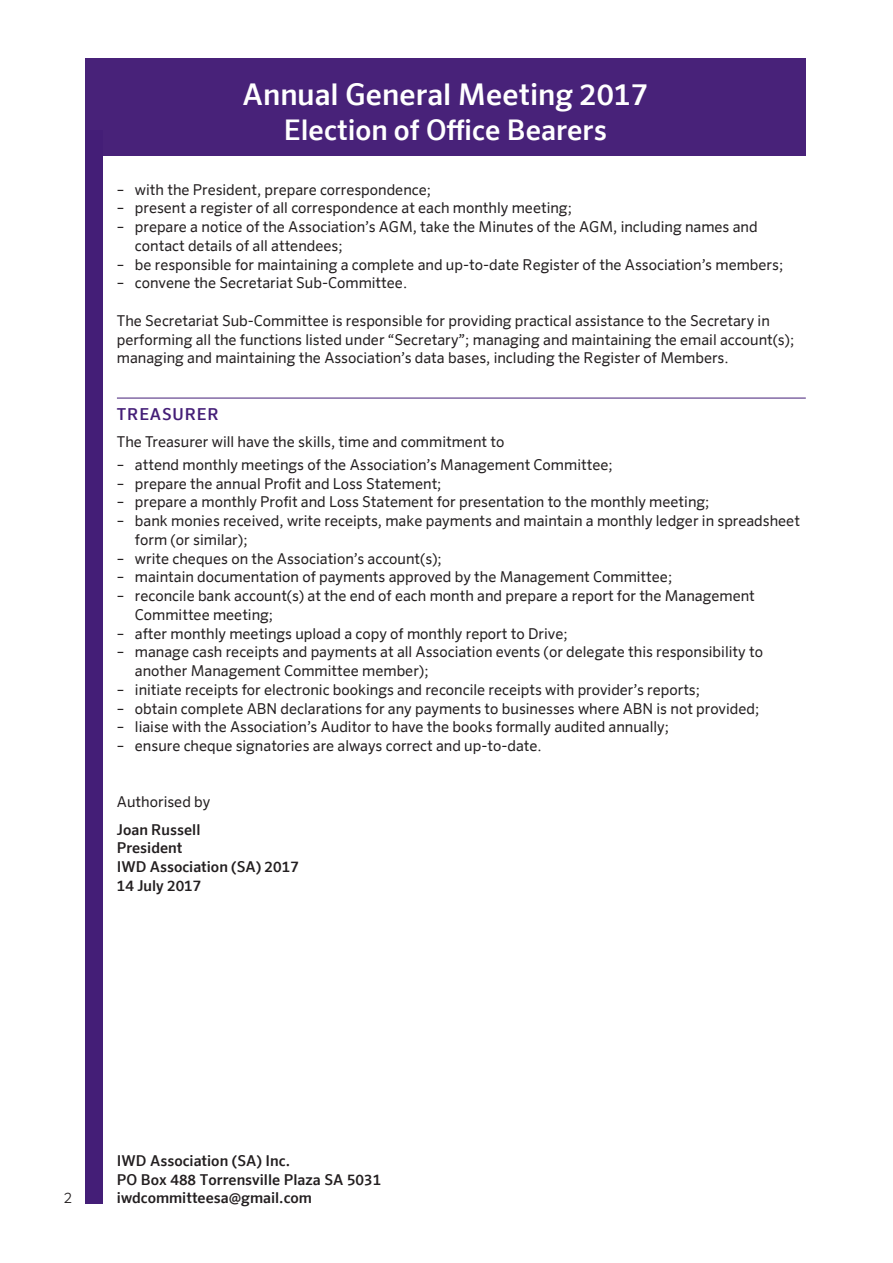
<style>
.page{position:relative;width:893px;height:1263px;background:#fff}
.page>*{position:absolute;margin:0;border:0;box-sizing:border-box;transform-origin:0 0}
.t1{font:500 30px "Sero Offc";color:#fff}
.t2{font:500 28.5px "Sero Offc";color:#fff}
.t3{font:500 16.5px "Sero Offc";letter-spacing:.05em;color:#441e77}
.t4{font:15px/18.8px "Sero Offc";color:#231f20}
.t5{font:500 15px/18.8px "Sero Offc";color:#231f20}
.t6{font:300 15px "Sero Offc";color:#231f20}
</style>
<div class="page">
<div style="left:85px;top:58px;width:721px;height:97px;background:#482279"></div>
<div style="left:85px;top:130px;width:17px;height:1073px;background:#441e77"></div>
<hr style="left:117px;top:398px;width:689px;height:1px;background:#441e77">
<p class="t1" style="left:243px;top:78px;width:407px">Annual General Meeting 2017</p>
<p class="t2" style="left:284px;top:114px;width:324px">Election of Office Bearers</p>
<p class="t4" style="left:117px;top:180px;width:316px">– with the President, prepare correspondence;</p>
<p class="t4" style="left:117px;top:199px;width:456px">– present a register of all correspondence at each monthly meeting;</p>
<p class="t4" style="left:135px;top:217px;width:624px;text-indent:-18px">– prepare a notice of the Association’s AGM, take the Minutes of the AGM, including names and contact details of all attendees;</p>
<p class="t4" style="left:117px;top:255px;width:668px">– be responsible for maintaining a complete and up-to-date Register of the Association’s members;</p>
<p class="t4" style="left:117px;top:274px;width:292px">– convene the Secretariat Sub-Committee.</p>
<p class="t4" style="left:117px;top:311px;width:679px">The Secretariat Sub-Committee is responsible for providing practical assistance to the Secretary in performing all the functions listed under “Secretary”; managing and maintaining the email account(s); managing and maintaining the Association’s data bases, including the Register of Members.</p>
<p class="t3" style="left:117px;top:405px;width:103px">TREASURER</p>
<p class="t4" style="left:117px;top:432px;width:389px">The Treasurer will have the skills, time and commitment to</p>
<p class="t4" style="left:117px;top:455px;width:497px">– attend monthly meetings of the Association’s Management Committee;</p>
<p class="t4" style="left:117px;top:474px;width:326px">– prepare the annual Profit and Loss Statement;</p>
<p class="t4" style="left:117px;top:493px;width:594px">– prepare a monthly Profit and Loss Statement for presentation to the monthly meeting;</p>
<p class="t4" style="left:135px;top:511px;width:666px;text-indent:-18px">– bank monies received, write receipts, make payments and maintain a monthly ledger in spreadsheet form (or similar);</p>
<p class="t4" style="left:117px;top:549px;width:326px">– write cheques on the Association’s account(s);</p>
<p class="t4" style="left:117px;top:568px;width:557px">– maintain documentation of payments approved by the Management Committee;</p>
<p class="t4" style="left:135px;top:586px;width:621px;text-indent:-18px">– reconcile bank account(s) at the end of each month and prepare a report for the Management<br>Committee meeting;</p>
<p class="t4" style="left:117px;top:624px;width:452px">– after monthly meetings upload a copy of monthly report to Drive;</p>
<p class="t4" style="left:135px;top:643px;width:629px;text-indent:-18px">– manage cash receipts and payments at all Association events (or delegate this responsibility to another Management Committee member);</p>
<p class="t4" style="left:117px;top:680px;width:585px">– initiate receipts for electronic bookings and reconcile receipts with provider’s reports;</p>
<p class="t4" style="left:117px;top:699px;width:644px">– obtain complete ABN declarations for any payments to businesses where ABN is not provided;</p>
<p class="t4" style="left:117px;top:718px;width:553px">– liaise with the Association’s Auditor to have the books formally audited annually;</p>
<p class="t4" style="left:117px;top:736px;width:426px">– ensure cheque signatories are always correct and up-to-date.</p>
<p class="t4" style="left:117px;top:793px;width:95px">Authorised by</p>
<p class="t5" style="left:117px;top:820px;width:85px">Joan Russell</p>
<p class="t5" style="left:117px;top:839px;width:67px">President</p>
<p class="t5" style="left:117px;top:858px;width:184px">IWD Association (SA) 2017</p>
<p class="t5" style="left:117px;top:876px;width:86px">14 July 2017</p>
<p class="t6" style="left:64px;top:1190px;width:10px">2</p>
<p class="t5" style="left:117px;top:1151px;width:266px">IWD Association (SA) Inc.<br>PO Box 488 Torrensville Plaza SA 5031</p>
<p class="t5" style="left:117px;top:1189px;width:197px">iwdcommitteesa@gmail.com</p>
</div>
